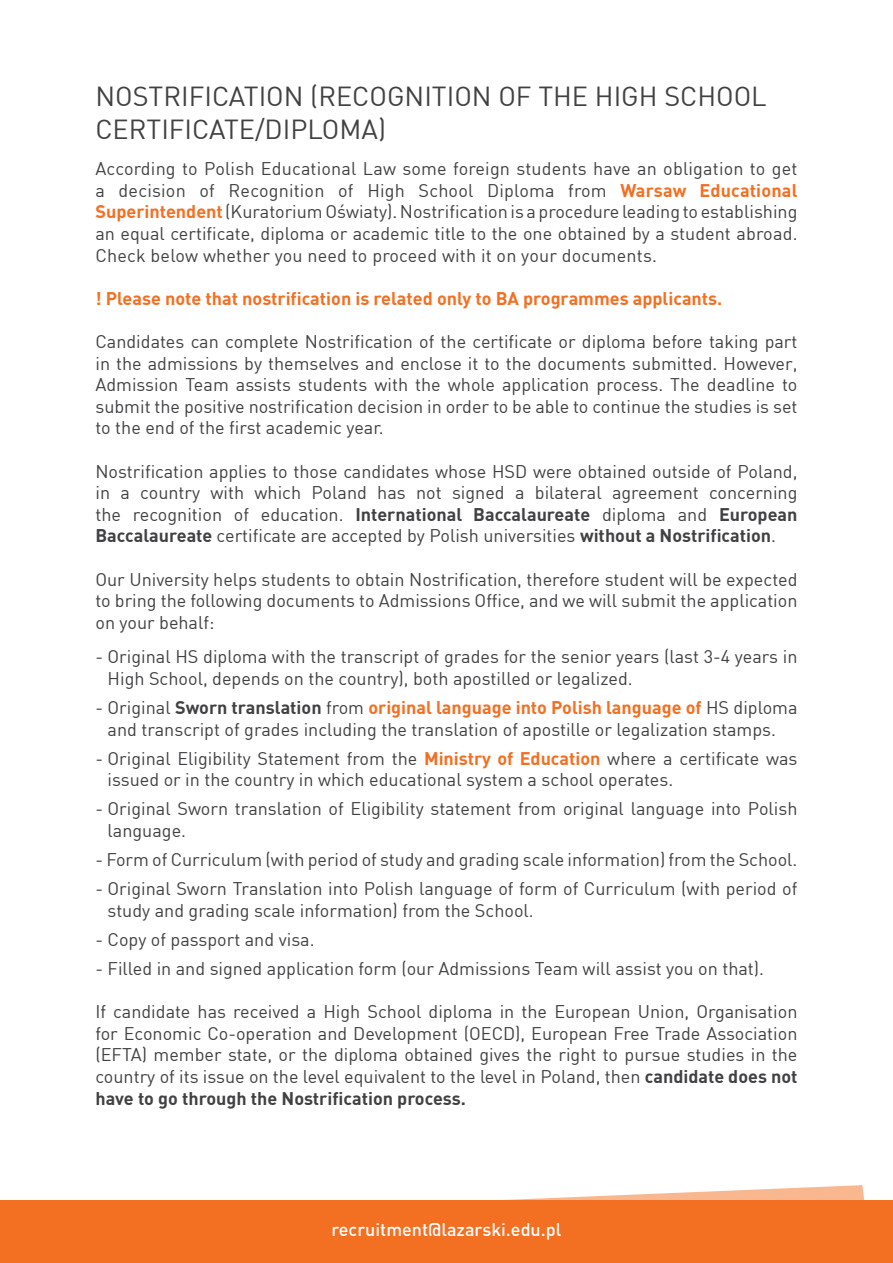
<style>
.page{position:relative;width:893px;height:1263px;background:#fff}
.page>*{position:absolute;margin:0;border:0;box-sizing:border-box;transform-origin:0 0}
.t1{font:27px/32.4px "DINCE";color:#414042}
.t2{font:18px/21.6px "DINCE";color:#414042;text-align:justify}
.t3{font:700 18px "DINCE";color:#f36f21}
.t4{font:500 18px "DINCE";color:#fff}
.s1{font-weight:700;color:#f36f21}
.s2{font-weight:700}
</style>
<div class="page">
<svg style="left:505px;top:1185px;width:360px;height:15px"></svg>
<div style="left:0;top:1200px;width:893px;height:63px;background:#f36f21"></div>
<h1 class="t1" style="left:95px;top:80px;width:673px">NOSTRIFICATION (RECOGNITION OF THE HIGH SCHOOL<br>CERTIFICATE/DIPLOMA)</h1>
<p class="t2" style="left:95px;top:158px;width:704px">According to Polish Educational Law some foreign students have an obligation to get a decision of Recognition of High School Diploma from <span class="s1">Warsaw Educational Superintendent</span>(Kuratorium Oświaty). Nostrification is a procedure leading to establishing an equal certificate, diploma or academic title to the one obtained by a student abroad.<br>Check below whether you need to proceed with it on your documents.</p>
<p class="t3" style="left:95px;top:286px;width:628px">! Please note that nostrification is related only to BA programmes applicants.</p>
<p class="t2" style="left:95px;top:330px;width:704px">Candidates can complete Nostrification of the certificate or diploma before taking part in the admissions by themselves and enclose it to the documents submitted. However, Admission Team assists students with the whole application process. The deadline to submit the positive nostrification decision in order to be able to continue the studies is set to the end of the first academic year.</p>
<p class="t2" style="left:95px;top:460px;width:704px">Nostrification applies to those candidates whose HSD were obtained outside of Poland, in a country with which Poland has not signed a bilateral agreement concerning the recognition of education. <span class="s2">International Baccalaureate</span> diploma and <span class="s2">European Baccalaureate</span> certificate are accepted by Polish universities <span class="s2">without a Nostrification</span>.</p>
<p class="t2" style="left:95px;top:568px;width:704px">Our University helps students to obtain Nostrification, therefore student will be expected to bring the following documents to Admissions Office, and we will submit the application on your behalf:</p>
<p class="t2" style="left:108px;top:645px;width:691px;text-indent:-12px">- Original HS diploma with the transcript of grades for the senior years (last 3-4 years in<br>High School, depends on the country), both apostilled or legalized.</p>
<p class="t2" style="left:95px;top:696px;width:703px;text-align:center">- Original <span class="s2">Sworn translation</span> from <span class="s1">original language into Polish language of</span> HS diploma and transcript of grades including the translation of apostille or legalization stamps.</p>
<p class="t2" style="left:108px;top:747px;width:691px;text-indent:-12px">- Original Eligibility Statement from the <span class="s1">Ministry of Education</span> where a certificate was issued or in the country in which educational system a school operates.</p>
<p class="t2" style="left:108px;top:798px;width:691px;text-indent:-12px">- Original Sworn translation of Eligibility statement from original language into Polish language.</p>
<p class="t2" style="left:95px;top:848px;width:704px">- Form of Curriculum (with period of study and grading scale information) from the School.</p>
<p class="t2" style="left:108px;top:877px;width:691px;text-indent:-12px">- Original Sworn Translation into Polish language of form of Curriculum (with period of study and grading scale information) from the School.</p>
<p class="t2" style="left:95px;top:928px;width:221px">- Copy of passport and visa.</p>
<p class="t2" style="left:95px;top:957px;width:670px">- Filled in and signed application form (our Admissions Team will assist you on that).</p>
<p class="t2" style="left:95px;top:1000px;width:704px">If candidate has received a High School diploma in the European Union, Organisation for Economic Co-operation and Development (OECD), European Free Trade Association (EFTA) member state, or the diploma obtained gives the right to pursue studies in the country of its issue on the level equivalent to the level in Poland, then <span class="s2">candidate does not have to go through the Nostrification process.</span></p>
<p class="t4" style="left:332px;top:1218px;width:231px">recruitment@lazarski.edu.pl</p>
</div>
